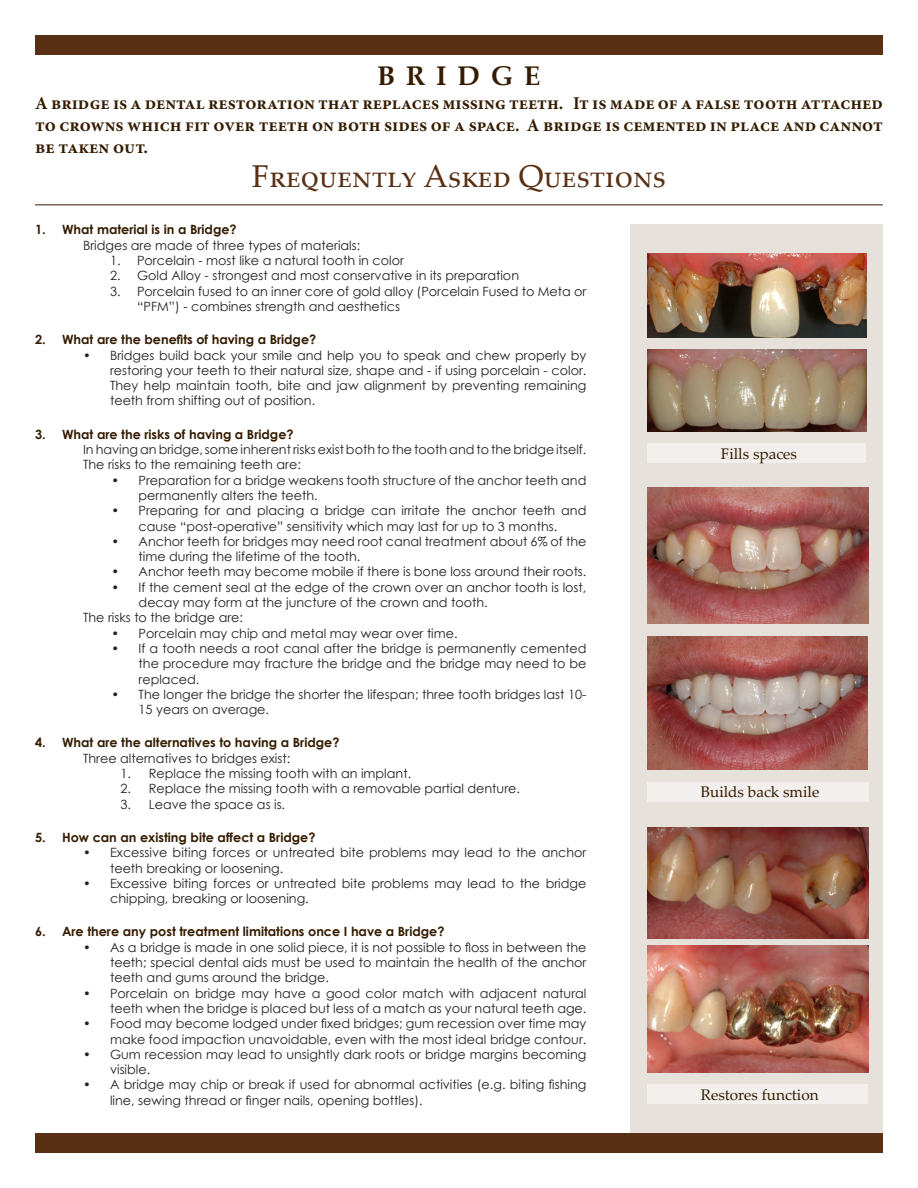
<style>
.page{position:relative;width:918px;height:1188px;background:#fff}
.page>*{position:absolute;margin:0;border:0;box-sizing:border-box;transform-origin:0 0}
.Paragraph_Style_3{font:31.5px "Palatino Linotype";color:#593013}
.t1{font:700 27px "Palatino Linotype";letter-spacing:.4em;color:#351c00}
.t2{font:700 18px/21.6px "Minion Pro";color:#351c00;text-align:justify}
.t3{font:15.3px "Palatino Linotype";color:#351c00}
.t4{font:12.75px/15.3px "Century Gothic";color:#231f20}
.t5{font:700 12.75px "Century Gothic";color:#351c00}
</style>
<div class="page">
<div style="left:35px;top:1133px;width:848px;height:20px;background:#593013"></div>
<div style="left:35px;top:35px;width:848px;height:20px;background:#593013"></div>
<div style="left:631px;top:225px;width:252px;height:908px;background:#e6e2db"></div>
<div style="left:647px;top:443px;width:219px;height:20px;background:#f2efec"></div>
<img style="left:647px;top:349px;width:219px;height:82px">
<img style="left:647px;top:254px;width:219px;height:83px">
<div style="left:647px;top:782px;width:221px;height:20px;background:#f2efec"></div>
<img style="left:647px;top:487px;width:221px;height:137px">
<img style="left:647px;top:636px;width:221px;height:133px">
<div style="left:647px;top:1084px;width:221px;height:20px;background:#f2efec"></div>
<img style="left:647px;top:827px;width:221px;height:111px">
<img style="left:647px;top:945px;width:221px;height:128px">
<hr style="left:35px;top:205px;width:848px;height:1px;background:#351c00">
<p class="t1" style="left:378px;top:57px;width:164px">BRIDGE</p>
<p class="t2" style="left:35px;top:93px;width:849px">A bridge is a dental restoration that replaces missing teeth. It is made of a false tooth attached to crowns which fit over teeth on both sides of a space. A bridge is cemented in place and cannot be taken out.</p>
<p class="Paragraph_Style_3" style="left:252px;top:154px;width:416px">Frequently Asked Questions</p>
<p class="t5" style="left:35px;top:220px;width:203px">1. What material is in a Bridge?</p>
<p class="t4" style="left:83px;top:237px;width:279px">Bridges are made of three types of materials:</p>
<p class="t4" style="left:110px;top:253px;width:295px">1. Porcelain - most like a natural tooth in color</p>
<p class="t4" style="left:110px;top:268px;width:411px">2. Gold Alloy - strongest and most conservative in its preparation</p>
<p class="t4" style="left:137px;top:283px;width:451px;text-indent:-27px">3. Porcelain fused to an inner core of gold alloy (Porcelain Fused to Meta or “PFM”) - combines strength and aesthetics</p>
<p class="t5" style="left:35px;top:330px;width:283px">2. What are the benefits of having a Bridge?</p>
<p class="t4" style="left:110px;top:347px;width:478px;text-align:justify;text-indent:-27px">• Bridges build back your smile and help you to speak and chew properly by restoring your teeth to their natural size, shape and - if using porcelain - color.<br>They help maintain tooth, bite and jaw alignment by preventing remaining teeth from shifting out of position.</p>
<p class="t5" style="left:35px;top:424px;width:260px">3. What are the risks of having a Bridge?</p>
<p class="t4" style="left:83px;top:442px;width:505px">In having an bridge, some inherent risks exist both to the tooth and to the bridge itself.<br>The risks to the remaining teeth are:</p>
<p class="t4" style="left:139px;top:472px;width:449px;text-indent:-27px">• Preparation for a bridge weakens tooth structure of the anchor teeth and permanently alters the teeth.</p>
<p class="t4" style="left:112px;top:503px;width:476px;text-align:center">• Preparing for and placing a bridge can irritate the anchor teeth and cause “post-operative” sensitivity which may last for up to 3 months.</p>
<p class="t4" style="left:139px;top:533px;width:449px;text-indent:-27px">• Anchor teeth for bridges may need root canal treatment about 6% of the time during the lifetime of the tooth.</p>
<p class="t4" style="left:112px;top:564px;width:476px">• Anchor teeth may become mobile if there is bone loss around their roots.</p>
<p class="t4" style="left:139px;top:579px;width:449px;text-indent:-27px">• If the cement seal at the edge of the crown over an anchor tooth is lost, decay may form at the juncture of the crown and tooth.</p>
<p class="t4" style="left:83px;top:610px;width:161px">The risks to the bridge are:</p>
<p class="t4" style="left:112px;top:625px;width:348px">• Porcelain may chip and metal may wear over time.</p>
<p class="t4" style="left:139px;top:640px;width:449px;text-align:justify;text-indent:-27px">• If a tooth needs a root canal after the bridge is permanently cemented the procedure may fracture the bridge and the bridge may need to be replaced.</p>
<p class="t4" style="left:139px;top:686px;width:449px;text-indent:-27px">• The longer the bridge the shorter the lifespan; three tooth bridges last 10-<br>15 years on average.</p>
<p class="t5" style="left:35px;top:733px;width:306px">4. What are the alternatives to having a Bridge?</p>
<p class="t4" style="left:83px;top:750px;width:209px">Three alternatives to bridges exist:</p>
<p class="t4" style="left:121px;top:766px;width:292px">1. Replace the missing tooth with an implant.</p>
<p class="t4" style="left:121px;top:781px;width:401px">2. Replace the missing tooth with a removable partial denture.</p>
<p class="t4" style="left:121px;top:796px;width:166px">3. Leave the space as is.</p>
<p class="t5" style="left:35px;top:828px;width:282px">5. How can an existing bite affect a Bridge?</p>
<p class="t4" style="left:110px;top:845px;width:478px;text-indent:-27px">• Excessive biting forces or untreated bite problems may lead to the anchor teeth breaking or loosening.</p>
<p class="t4" style="left:110px;top:875px;width:478px;text-indent:-27px">• Excessive biting forces or untreated bite problems may lead to the bridge chipping, breaking or loosening.</p>
<p class="t5" style="left:35px;top:922px;width:411px">6. Are there any post treatment limitations once I have a Bridge?</p>
<p class="t4" style="left:110px;top:939px;width:478px;text-align:justify;text-indent:-27px">• As a bridge is made in one solid piece, it is not possible to floss in between the teeth; special dental aids must be used to maintain the health of the anchor teeth and gums around the bridge.</p>
<p class="t4" style="left:83px;top:985px;width:505px;text-align:right">• Porcelain on bridge may have a good color match with adjacent natural teeth when the bridge is placed but less of a match as your natural teeth age.</p>
<p class="t4" style="left:83px;top:1016px;width:505px;text-align:right">• Food may become lodged under fixed bridges; gum recession over time may make food impaction unavoidable, even with the most ideal bridge contour.</p>
<p class="t4" style="left:110px;top:1046px;width:478px;text-indent:-27px">• Gum recession may lead to unsightly dark roots or bridge margins becoming visible.</p>
<p class="t4" style="left:110px;top:1077px;width:478px;text-indent:-27px">• A bridge may chip or break if used for abnormal activities (e.g. biting fishing line, sewing thread or finger nails, opening bottles).</p>
<p class="t3" style="left:721px;top:443px;width:78px">Fills spaces</p>
<p class="t3" style="left:701px;top:781px;width:120px">Builds back smile</p>
<p class="t3" style="left:701px;top:1084px;width:119px">Restores function</p>
</div>
